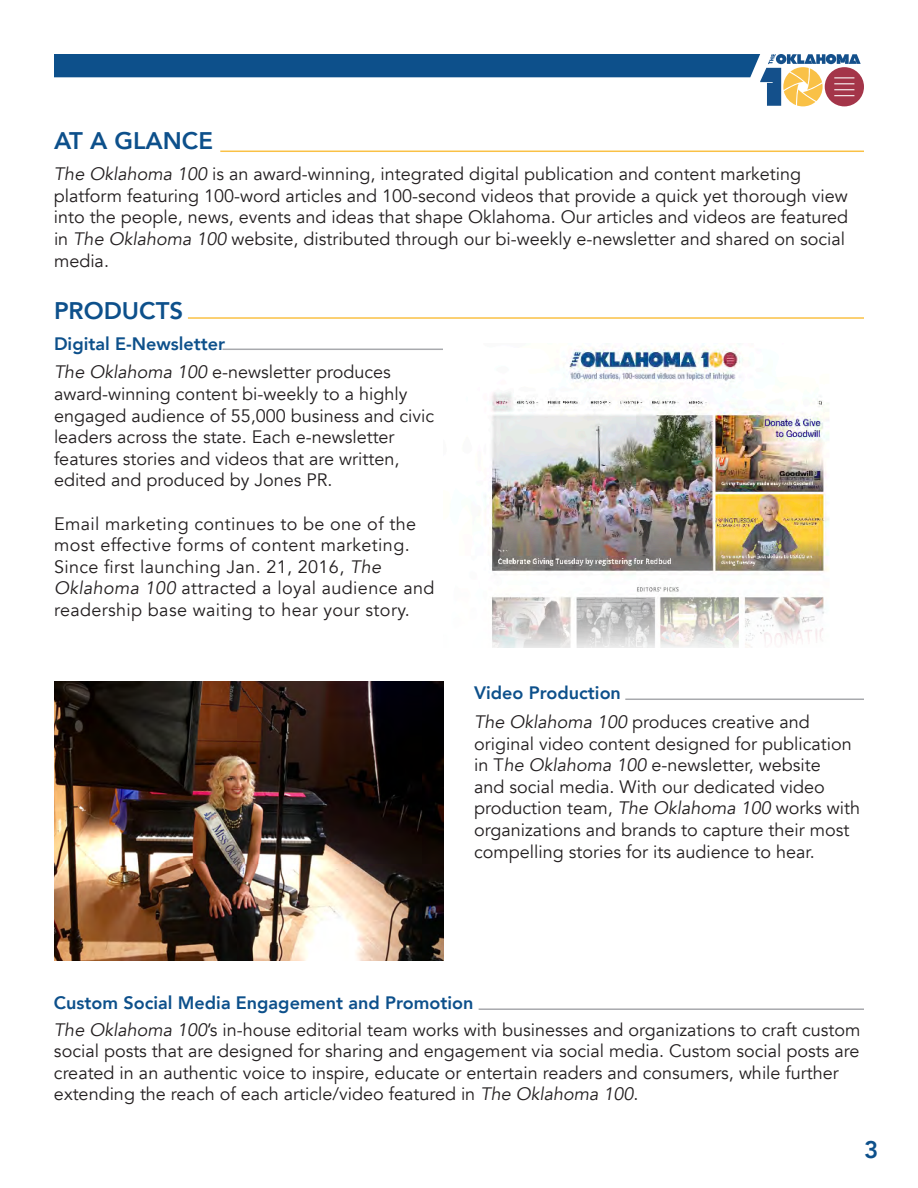
<style>
.page{position:relative;width:918px;height:1188px;background:#fff}
.page>*{position:absolute;margin:0;border:0;box-sizing:border-box;transform-origin:0 0}
.t1{font:800 24px "Avenir";color:#0d508b}
.t2{font:18px/21.6px "Avenir";color:#231f20}
.t3{font:18px/21.6px "Avenir";letter-spacing:.02em;color:#231f20}
.t4{font:800 18px "Avenir";color:#0d508b}
.s1{font-style:italic}
</style>
<div class="page">
<svg style="left:54px;top:54px;width:810px;height:52px"></svg>
<hr style="left:188px;top:317px;width:676px;height:2px;background:#fac146">
<hr style="left:220px;top:151px;width:644px;height:1px;background:#fac146">
<hr style="left:222px;top:349px;width:222px;height:1px;background:#a8a9ad">
<hr style="left:625px;top:699px;width:239px;height:1px;background:#a8a9ad">
<hr style="left:479px;top:1008px;width:385px;height:2px;background:#a8a9ad">
<img style="left:55px;top:681px;width:389px;height:279px">
<img style="left:484px;top:344px;width:345px;height:304px">
<p class="t1" style="left:54px;top:122px;width:161px">AT A GLANCE</p>
<p class="t2" style="left:54px;top:164px;width:796px"><span class="s1">The Oklahoma 100</span> is an award-winning, integrated digital publication and content marketing platform featuring 100-word articles and 100-second videos that provide a quick yet thorough view into the people, news, events and ideas that shape Oklahoma. Our articles and videos are featured in <span class="s1">The Oklahoma 100</span> website, distributed through our bi-weekly e-newsletter and shared on social media.</p>
<p class="t1" style="left:54px;top:292px;width:131px">PRODUCTS</p>
<p class="t4" style="left:54px;top:329px;width:173px">Digital E-Newsletter</p>
<p class="t2" style="left:54px;top:362px;width:382px"><span class="s1">The Oklahoma 100</span> e-newsletter produces award-winning content bi-weekly to a highly engaged audience of 55,000 business and civic leaders across the state. Each e-newsletter features stories and videos that are written, edited and produced by Jones PR.</p>
<p class="t3" style="left:54px;top:513px;width:382px">Email marketing continues to be one of the most effective forms of content marketing.<br>Since first launching Jan. 21, 2016, <span class="s1">The Oklahoma 100</span> attracted a loyal audience and readership base waiting to hear your story.</p>
<p class="t4" style="left:474px;top:679px;width:148px">Video Production</p>
<p class="t2" style="left:474px;top:711px;width:388px"><span class="s1">The Oklahoma 100</span> produces creative and original video content designed for publication in T<span class="s1">he Oklahoma 100</span> e-newsletter, website<br>and social media. With our dedicated video production team, <span class="s1">The Oklahoma 100</span> works with organizations and brands to capture their most compelling stories for its audience to hear.</p>
<p class="t4" style="left:54px;top:989px;width:421px">Custom Social Media Engagement and Promotion</p>
<p class="t2" style="left:54px;top:1019px;width:808px"><span class="s1">The Oklahoma 100</span>’s in-house editorial team works with businesses and organizations to craft custom social posts that are designed for sharing and engagement via social media. Custom social posts are created in an authentic voice to inspire, educate or entertain readers and consumers, while further extending the reach of each article/video featured in <span class="s1">The Oklahoma 100</span>.</p>
<h1 class="t1" style="left:864px;top:1131px;width:16px">3</h1>
</div>
